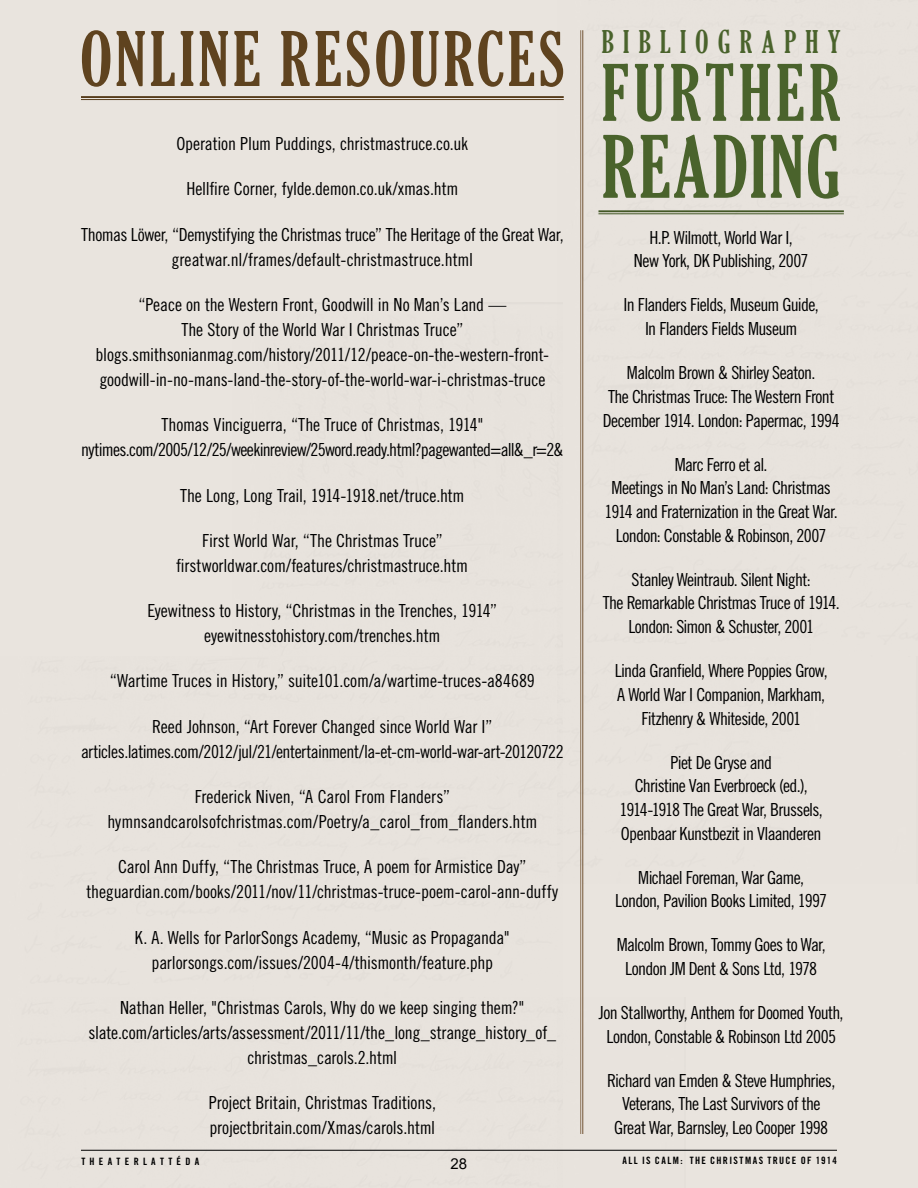
<style>
.page{position:relative;width:918px;height:1188px;background:#fff}
.page>*{position:absolute;margin:0;border:0;box-sizing:border-box;transform-origin:0 0}
.t1{font:extra-condensed 82.8px "Gloucester";letter-spacing:.03em;color:#4a632c}
.t2{font:extra-condensed 75px "Gloucester";letter-spacing:.065em;color:#4a632c}
.t3{font:extra-condensed 72.45px "Gloucester";letter-spacing:.055em;color:#5f431f}
.t4{font:extra-condensed 30px "Gloucester";letter-spacing:.3em;color:#4a632c}
.t5{font:18px/23.7px "Trade Gothic LT Std Cn 18";letter-spacing:-.025em;color:#000;text-align:center}
.t6{font:18px/25px "Trade Gothic LT Std Cn 18";color:#000;text-align:center}
.t7{font:15px "Arial";color:#000}
.t8{font:10.2px "Trade Gothic LT Std Bd Cn 20";letter-spacing:.13em;color:#000}
.t9{font:10.2px "Trade Gothic LT Std Bd Cn 20";letter-spacing:.425em;color:#000}
</style>
<div class="page">
<hr style="left:0;top:0;width:1px;height:1188px;background:#e9e4de">
<div style="left:1px;top:0;width:917px;height:1188px;background:#e9e4de"></div>
<hr style="left:81px;top:1150px;width:756px;height:1px;background:#000">
<img style="left:581px;top:325px;width:3px;height:559px">
<img style="left:563px;top:998px;width:123px;height:153px">
<hr style="left:582px;top:30px;width:1px;height:1104px;background:#a28c74">
<hr style="left:580px;top:30px;width:1px;height:1104px;background:#a28c74">
<hr style="left:81px;top:96px;width:483px;height:2px;background:#5f431f">
<hr style="left:81px;top:99px;width:483px;height:1px;background:#5f431f">
<hr style="left:598px;top:210px;width:246px;height:2px;background:#4a632c">
<hr style="left:598px;top:213px;width:246px;height:1px;background:#4a632c">
<h3 class="t3" style="left:80px;top:18px;width:481px">ONLINE RESOURCES</h3>
<p class="t5" style="left:176px;top:132px;width:293px">Operation Plum Puddings, christmastruce.co.uk</p>
<p class="t5" style="left:186px;top:177px;width:274px">Hellfire Corner, fylde.demon.co.uk/xmas.htm</p>
<p class="t5" style="left:81px;top:222px;width:484px;line-height:25px">Thomas Löwer, “Demystifying the Christmas truce” The Heritage of the Great War, greatwar.nl/frames/default-christmastruce.html</p>
<p class="t5" style="left:95px;top:292px;width:455px;line-height:25px">“Peace on the Western Front, Goodwill in No Man’s Land —<br>The Story of the World War I Christmas Truce” blogs.smithsonianmag.com/history/2011/12/peace-on-the-western-front&shy;goodwill-in-no-mans-land-the-story-of-the-world-war-i-christmas-truce</p>
<p class="t5" style="left:81px;top:412px;width:484px;line-height:25px">Thomas Vinciguerra, “The Truce of Christmas, 1914" nytimes.com/2005/12/25/weekinreview/25word.ready.html?pagewanted=all&amp;_r=2&amp;</p>
<p class="t5" style="left:180px;top:483px;width:286px">The Long, Long Trail, 1914-1918.net/truce.htm</p>
<p class="t5" style="left:177px;top:528px;width:293px;line-height:25px">First World War, “The Christmas Truce” firstworldwar.com/features/christmastruce.htm</p>
<p class="t5" style="left:147px;top:598px;width:351px;line-height:25px">Eyewitness to History, “Christmas in the Trenches, 1914” eyewitnesstohistory.com/trenches.htm</p>
<p class="t5" style="left:110px;top:669px;width:427px">“Wartime Truces in History,” suite101.com/a/wartime-truces-a84689</p>
<p class="t5" style="left:81px;top:714px;width:484px;line-height:25px">Reed Johnson, “Art Forever Changed since World War I” articles.latimes.com/2012/jul/21/entertainment/la-et-cm-world-war-art-20120722</p>
<p class="t6" style="left:107px;top:784px;width:432px">Frederick Niven, “A Carol From Flanders” hymnsandcarolsofchristmas.com/Poetry/a_carol_from_flanders.htm</p>
<p class="t5" style="left:87px;top:854px;width:473px;line-height:25px">Carol Ann Duffy, “The Christmas Truce, A poem for Armistice Day” theguardian.com/books/2011/nov/11/christmas-truce-poem-carol-ann-duffy</p>
<p class="t5" style="left:135px;top:924px;width:376px;line-height:25px">K. A. Wells for ParlorSongs Academy, “Music as Propaganda" parlorsongs.com/issues/2004-4/thismonth/feature.php</p>
<p class="t5" style="left:89px;top:995px;width:469px;line-height:25px">Nathan Heller, "Christmas Carols, Why do we keep singing them?" slate.com/articles/arts/assessment/2011/11/the_long_strange_history_of_ christmas_carols.2.html</p>
<p class="t5" style="left:209px;top:1090px;width:229px;line-height:25px;text-align:left">Project Britain, Christmas Traditions, projectbritain.com/Xmas/carols.html</p>
<h3 class="t4" style="left:602px;top:25px;width:76px">BIBLIO</h3>
<h3 class="t4" style="left:718px;top:25px;width:124px">GRA PHY</h3>
<h2 class="t2" style="left:602px;top:50px;width:240px">FURTHER</h2>
<h1 class="t1" style="left:602px;top:120px;width:233px">READING</h1>
<p class="t5" style="left:634px;top:225px;width:176px">H.P. Wilmott, World War I,<br>New York, DK Publishing, 2007</p>
<p class="t5" style="left:624px;top:293px;width:197px">In Flanders Fields, Museum Guide,<br>In Flanders Fields Museum</p>
<p class="t5" style="left:603px;top:361px;width:239px">Malcolm Brown &amp; Shirley Seaton.<br>The Christmas Truce: The Western Front<br>December 1914. London: Papermac, 1994</p>
<p class="t5" style="left:605px;top:452px;width:235px">Marc Ferro et al.<br>Meetings in No Man’s Land: Christmas<br>1914 and Fraternization in the Great War.<br>London: Constable &amp; Robinson, 2007</p>
<p class="t5" style="left:603px;top:567px;width:238px">Stanley Weintraub. Silent Night:<br>The Remarkable Christmas Truce of 1914.<br>London: Simon &amp; Schuster, 2001</p>
<p class="t5" style="left:615px;top:659px;width:215px">Linda Granfield, Where Poppies Grow,<br>A World War I Companion, Markham,<br>Fitzhenry &amp; Whiteside, 2001</p>
<p class="t5" style="left:620px;top:750px;width:205px">Piet De Gryse and<br>Christine Van Everbroeck (ed.),<br>1914-1918 The Great War, Brussels,<br>Openbaar Kunstbezit in Vlaanderen</p>
<p class="t5" style="left:615px;top:865px;width:213px">Michael Foreman, War Game,<br>London, Pavilion Books Limited, 1997</p>
<p class="t5" style="left:617px;top:933px;width:211px">Malcolm Brown, Tommy Goes to War,<br>London JM Dent &amp; Sons Ltd, 1978</p>
<p class="t5" style="left:599px;top:1001px;width:246px">Jon Stallworthy, Anthem for Doomed Youth,<br>London, Constable &amp; Robinson Ltd 2005</p>
<p class="t5" style="left:607px;top:1068px;width:230px">Richard van Emden &amp; Steve Humphries,<br>Veterans, The Last Survivors of the<br>Great War, Barnsley, Leo Cooper 1998</p>
<p class="t9" style="left:81px;top:1155px;width:119px">THEATER LATTÉ DA</p>
<p class="t8" style="left:622px;top:1155px;width:216px">ALL IS CALM: THE CHRISTMAS TRUCE OF 1914</p>
<p class="t7" style="left:451px;top:1153px;width:18px">28</p>
</div>
